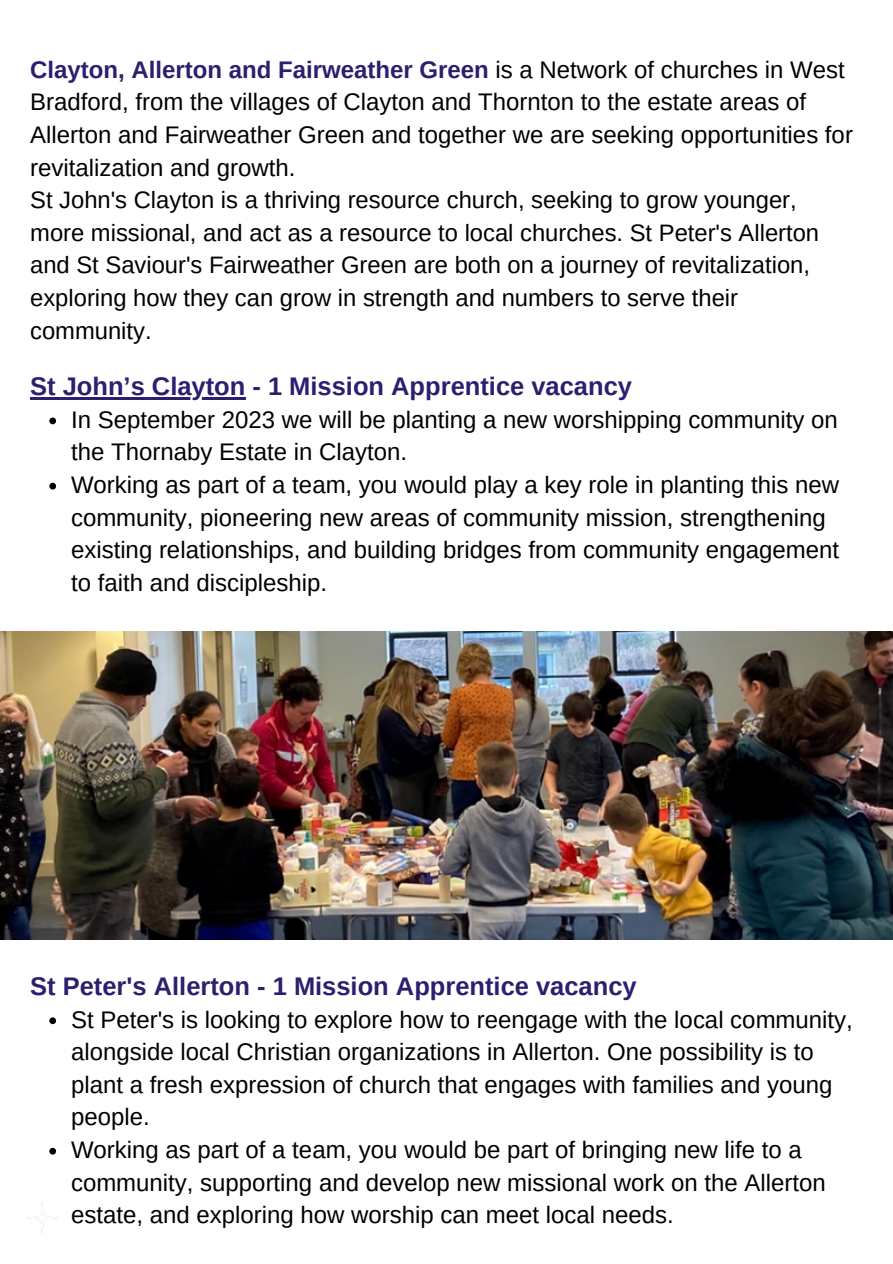
<style>
.page{position:relative;width:893px;height:1264px;background:#fff}
.page>*{position:absolute;margin:0;border:0;box-sizing:border-box;transform-origin:0 0}
.t1{font:700 25.5px "Arimo";color:#2a206f}
.t2{font:24px/32.5px "Arimo";color:#000}
.t3{font:23.7px/32.5px "Arimo";color:#000}
.s1{font-weight:700;color:#2a206f}
</style>
<div class="page">
<img style="left:26px;top:1202px;width:32px;height:32px">
<svg style="left:49px;top:417px;width:7px;height:7px"></svg>
<svg style="left:49px;top:483px;width:7px;height:6px"></svg>
<hr style="left:30px;top:397px;width:215px;height:2px;background:#2a206f">
<svg style="left:49px;top:1017px;width:7px;height:7px"></svg>
<svg style="left:49px;top:1147px;width:7px;height:7px"></svg>
<img style="left:0;top:631px;width:892px;height:308px">
<p class="t2" style="left:30px;top:53px;width:824px"><span class="s1">Clayton, Allerton and Fairweather Green</span> is a Network of churches in West Bradford, from the villages of Clayton and Thornton to the estate areas of Allerton and Fairweather Green and together we are seeking opportunities for revitalization and growth.</p>
<p class="t3" style="left:30px;top:184px;width:790px">St John's Clayton is a thriving resource church, seeking to grow younger, more missional, and act as a resource to local churches. St Peter's Allerton and St Saviour's Fairweather Green are both on a journey of revitalization, exploring how they can grow in strength and numbers to serve their community.</p>
<p class="t1" style="left:30px;top:372px;width:603px">St John’s Clayton - 1 Mission Apprentice vacancy</p>
<p class="t2" style="left:71px;top:403px;width:768px">In September 2023 we will be planting a new worshipping community on the Thornaby Estate in Clayton.</p>
<p class="t2" style="left:71px;top:468px;width:769px">Working as part of a team, you would play a key role in planting this new community, pioneering new areas of community mission, strengthening existing relationships, and building bridges from community engagement to faith and discipleship.</p>
<p class="t1" style="left:30px;top:971px;width:608px">St Peter's Allerton - 1 Mission Apprentice vacancy</p>
<p class="t2" style="left:71px;top:1002px;width:783px">St Peter's is looking to explore how to reengage with the local community, alongside local Christian organizations in Allerton. One possibility is to plant a fresh expression of church that engages with families and young people.</p>
<p class="t2" style="left:71px;top:1133px;width:756px">Working as part of a team, you would be part of bringing new life to a community, supporting and develop new missional work on the Allerton estate, and exploring how worship can meet local needs.</p>
</div>
